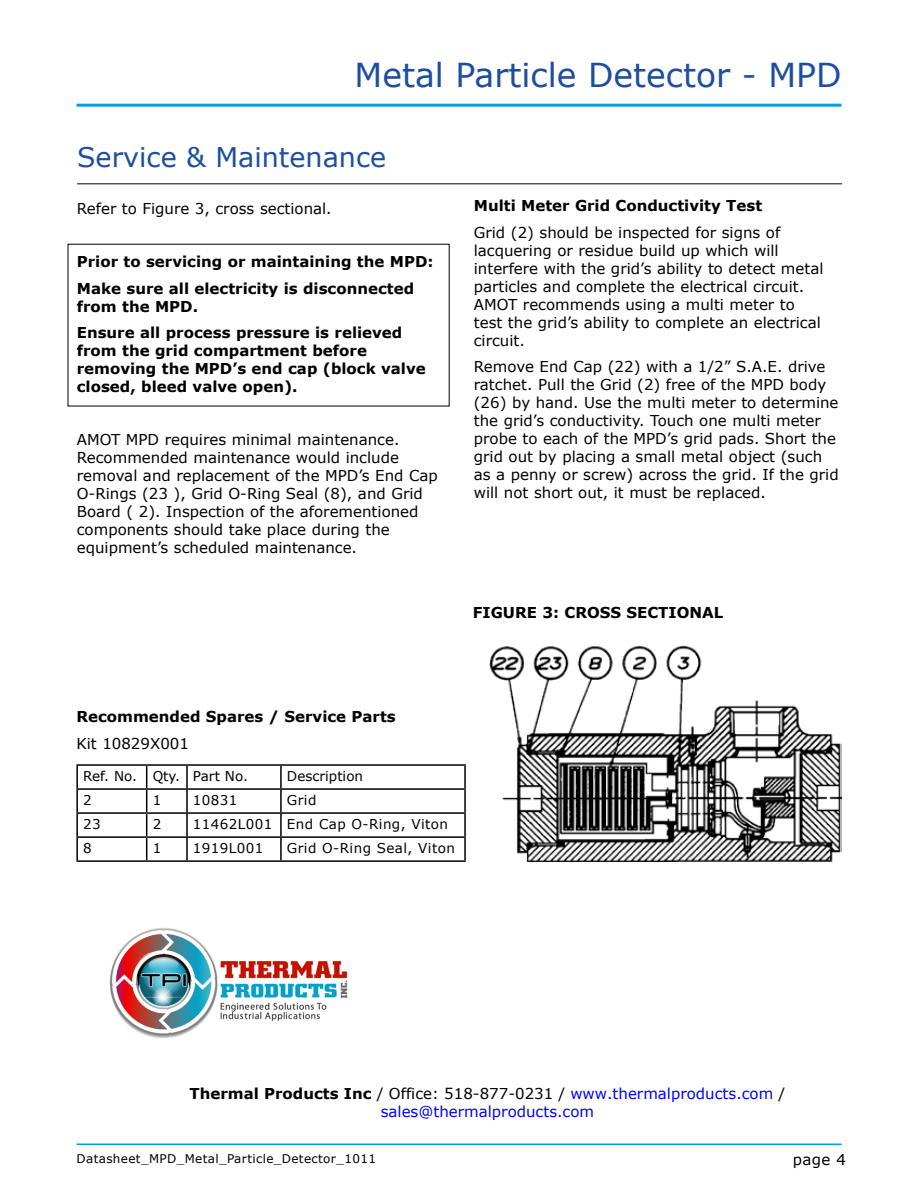
<style>
.page{position:relative;width:918px;height:1188px;background:#fff}
.page>*{position:absolute;margin:0;border:0;box-sizing:border-box;transform-origin:0 0}
.t1{font:33px "Verdana";color:#1d4e9f}
.t2{font:27px "Verdana";color:#1d4e9f}
.t3{font:15px/18px "Verdana";color:#000}
.t4{font:700 15px/26.5px "Verdana";color:#000}
.t5{font:15px/18px "Verdana";color:#00f;text-align:center}
.t6{font:13.5px "Verdana";letter-spacing:.03em;color:#000}
.t7{font:13.5px "Verdana";color:#000}
.t8{font:12px "Verdana";letter-spacing:.03em;color:#000}
.s1{font-weight:700;color:#000}
.s2{color:#000}
</style>
<div class="page">
<hr style="left:77px;top:1144px;width:765px;height:1px;background:#00a0de">
<hr style="left:77px;top:104px;width:764px;height:3px;background:#00a0de">
<img style="left:489px;top:645px;width:352px;height:217px">
<hr style="left:77px;top:184px;width:765px;height:1px;background:#000">
<hr style="left:76px;top:764px;width:71px;height:2px;background:#000">
<hr style="left:76px;top:766px;width:2px;height:22px;background:#000">
<hr style="left:147px;top:764px;width:40px;height:2px;background:#000">
<hr style="left:187px;top:764px;width:94px;height:2px;background:#000">
<hr style="left:186px;top:766px;width:2px;height:22px;background:#000">
<hr style="left:281px;top:764px;width:185px;height:2px;background:#000">
<hr style="left:280px;top:766px;width:2px;height:22px;background:#000">
<hr style="left:464px;top:766px;width:2px;height:22px;background:#000">
<hr style="left:76px;top:788px;width:71px;height:2px;background:#000">
<hr style="left:76px;top:790px;width:2px;height:22px;background:#000">
<hr style="left:147px;top:788px;width:40px;height:2px;background:#000">
<hr style="left:187px;top:788px;width:94px;height:2px;background:#000">
<hr style="left:186px;top:790px;width:2px;height:22px;background:#000">
<hr style="left:281px;top:788px;width:185px;height:2px;background:#000">
<hr style="left:280px;top:790px;width:2px;height:22px;background:#000">
<hr style="left:464px;top:790px;width:2px;height:22px;background:#000">
<hr style="left:76px;top:812px;width:71px;height:2px;background:#000">
<hr style="left:76px;top:814px;width:2px;height:22px;background:#000">
<hr style="left:147px;top:812px;width:40px;height:2px;background:#000">
<hr style="left:187px;top:812px;width:94px;height:2px;background:#000">
<hr style="left:186px;top:814px;width:2px;height:22px;background:#000">
<hr style="left:281px;top:812px;width:185px;height:2px;background:#000">
<hr style="left:280px;top:814px;width:2px;height:22px;background:#000">
<hr style="left:464px;top:814px;width:2px;height:22px;background:#000">
<hr style="left:76px;top:836px;width:71px;height:2px;background:#000">
<hr style="left:76px;top:838px;width:2px;height:22px;background:#000">
<hr style="left:147px;top:836px;width:40px;height:2px;background:#000">
<svg style="left:146px;top:766px;width:1px;height:94px"></svg>
<hr style="left:187px;top:836px;width:94px;height:2px;background:#000">
<hr style="left:186px;top:838px;width:2px;height:22px;background:#000">
<hr style="left:281px;top:836px;width:185px;height:2px;background:#000">
<hr style="left:280px;top:838px;width:2px;height:22px;background:#000">
<hr style="left:464px;top:838px;width:2px;height:22px;background:#000">
<hr style="left:76px;top:860px;width:71px;height:2px;background:#000">
<hr style="left:147px;top:860px;width:40px;height:2px;background:#000">
<hr style="left:187px;top:860px;width:94px;height:2px;background:#000">
<hr style="left:281px;top:860px;width:185px;height:2px;background:#000">
<img style="left:109px;top:928px;width:239px;height:110px">
<h1 class="t1" style="left:355px;top:52px;width:489px">Metal Particle Detector - MPD</h1>
<h2 class="t2" style="left:77px;top:138px;width:311px">Service &amp; Maintenance</h2>
<p class="t3" style="left:77px;top:200px;width:256px">Refer to Figure 3, cross sectional.</p>
<p class="t4" style="left:77px;top:248px;width:358px">Prior to servicing or maintaining the MPD:<br>Make sure all electricity is disconnected</p>
<p class="t4" style="left:77px;top:293px;width:327px">from the MPD.<br>Ensure all process pressure is relieved</p>
<p class="t4" style="left:77px;top:341px;width:350px;line-height:18px">from the grid compartment before removing the MPD’s end cap (block valve closed, bleed valve open).</p>
<p class="t3" style="left:77px;top:431px;width:363px">AMOT MPD requires minimal maintenance.<br>Recommended maintenance would include removal and replacement of the MPD’s End Cap O-Rings (23 ), Grid O-Ring Seal (8), and Grid Board ( 2). Inspection of the aforementioned components should take place during the equipment’s scheduled maintenance.</p>
<p class="t4" style="left:474px;top:192px;width:290px">Multi Meter Grid Conductivity Test</p>
<p class="t3" style="left:474px;top:223px;width:351px">Grid (2) should be inspected for signs of lacquering or residue build up which will interfere with the grid’s ability to detect metal particles and complete the electrical circuit.<br>AMOT recommends using a multi meter to test the grid’s ability to complete an electrical circuit.</p>
<p class="t3" style="left:474px;top:358px;width:366px">Remove End Cap (22) with a 1/2” S.A.E. drive ratchet. Pull the Grid (2) free of the MPD body (26) by hand. Use the multi meter to determine the grid’s conductivity. Touch one multi meter probe to each of the MPD’s grid pads. Short the grid out by placing a small metal object (such as a penny or screw) across the grid. If the grid will not short out, it must be replaced.</p>
<p class="t4" style="left:473px;top:599px;width:252px">FIGURE 3: CROSS SECTIONAL</p>
<p class="t4" style="left:76px;top:703px;width:321px">Recommended Spares / Service Parts</p>
<p class="t3" style="left:76px;top:734px;width:114px">Kit 10829X001</p>
<p class="t7" style="left:83px;top:767px;width:166px">Ref. No. Qty. Part No.</p>
<p class="t7" style="left:287px;top:767px;width:78px">Description</p>
<p class="t6" style="left:83px;top:791px;width:10px">2</p>
<p class="t6" style="left:153px;top:791px;width:10px">1</p>
<p class="t6" style="left:193px;top:791px;width:46px">10831</p>
<p class="t6" style="left:287px;top:791px;width:31px">Grid</p>
<p class="t6" style="left:83px;top:815px;width:19px">23</p>
<p class="t6" style="left:153px;top:815px;width:10px">2</p>
<p class="t6" style="left:193px;top:815px;width:257px">11462L001 End Cap O-Ring, Viton</p>
<p class="t6" style="left:83px;top:839px;width:10px">8</p>
<p class="t6" style="left:153px;top:839px;width:10px">1</p>
<p class="t6" style="left:193px;top:839px;width:72px">1919L001</p>
<p class="t6" style="left:287px;top:839px;width:169px">Grid O-Ring Seal, Viton</p>
<p class="t5" style="left:190px;top:1085px;width:597px"><span class="s1">Thermal Products Inc</span> <span class="s2">/ Office: 518-877-0231 /</span> www.thermalproducts.com <span class="s2">/ </span>sales@thermalproducts.com</p>
<p class="t8" style="left:77px;top:1150px;width:301px">Datasheet_MPD_Metal_Particle_Detector_1011</p>
<p class="t3" style="left:793px;top:1151px;width:55px">page 4</p>
</div>
